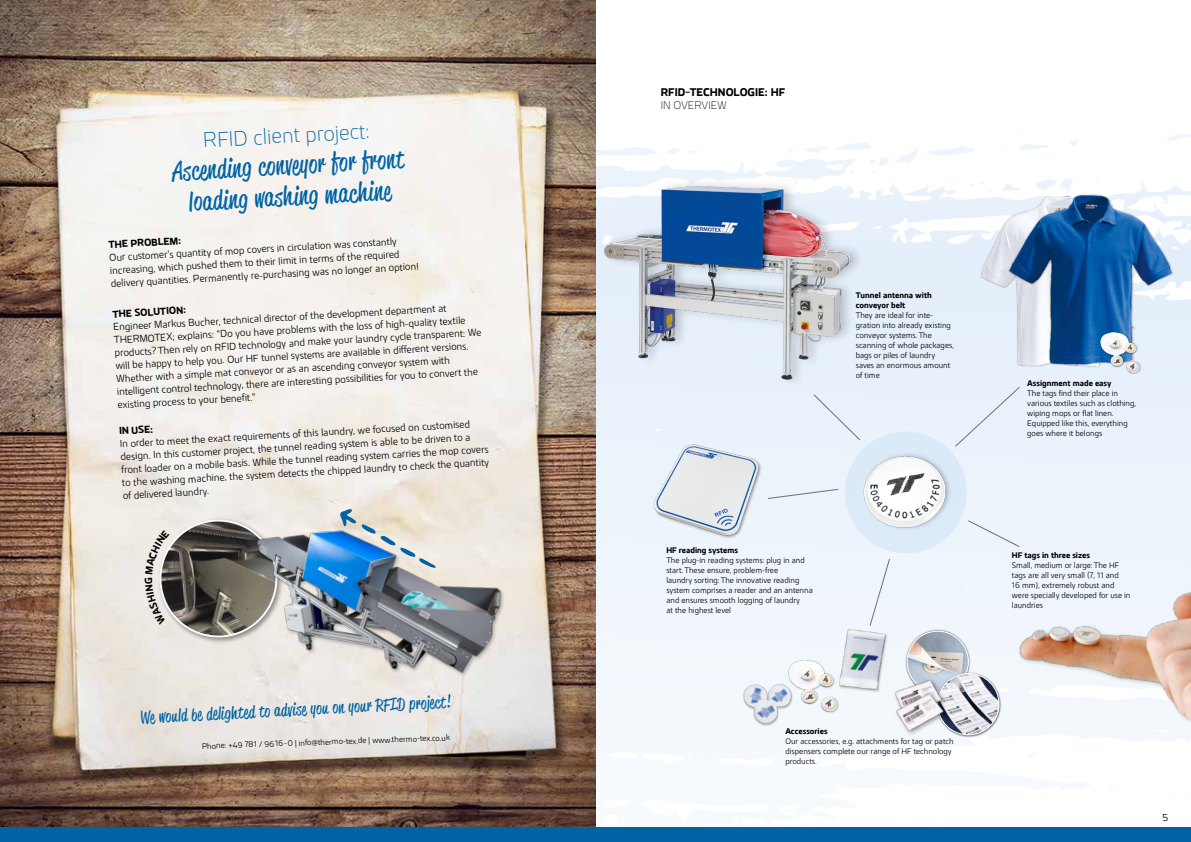
<style>
.page{position:relative;width:1191px;height:842px;background:#fff}
.page>*{position:absolute;margin:0;border:0;box-sizing:border-box;transform-origin:0 0}
.t1{font:26px/31.2px "Reklame Script";color:#0063a3;text-align:center}
.t2{font:300 21px "Kuro";color:#0063a3}
.t3{font:17px "Reklame Script";color:#0063a3}
.t4{font:700 11px "Kuro";color:#000}
.t5{font:300 11px "Kuro";color:#000}
.t6{font:10px/13.1px "Kuro";color:#000}
.t7{font:700 10px "Kuro";color:#000}
.t8{font:8px/10px "Kuro";color:#000}
.t9{font:700 8px/10px "Kuro";color:#000}
</style>
<div class="page">
<svg style="left:595px;top:258px;width:596px;height:570px;fill:#eff5fc"></svg>
<svg style="left:1026px;top:751px;width:11px;height:8px"></svg>
<svg style="left:1106px;top:786px;width:8px;height:6px"></svg>
<svg style="left:926px;top:815px;width:5px;height:3px"></svg>
<svg style="left:1062px;top:775px;width:6px;height:3px"></svg>
<svg style="left:928px;top:754px;width:4px;height:3px"></svg>
<svg style="left:1042px;top:793px;width:6px;height:2px"></svg>
<svg style="left:1172px;top:795px;width:4px;height:3px"></svg>
<svg style="left:1182px;top:795px;width:4px;height:3px"></svg>
<img style="left:0;top:0;width:595px;height:828px">
<div style="left:845px;top:432px;width:121px;height:121px;background:#dceaf8;border-radius:50%"></div>
<img style="left:598px;top:177px;width:262px;height:208px">
<svg style="left:967px;top:520px;width:53px;height:27px"></svg>
<img style="left:1011px;top:585px;width:180px;height:164px">
<div style="left:813px;top:394px;width:47px;height:47px;background:#e9f2fb"></div>
<div style="left:954px;top:386px;width:66px;height:61px;background:#e9f2fb"></div>
<div style="left:861px;top:452px;width:91px;height:80px;background:#dceaf8"></div>
<img style="left:857px;top:453px;width:92px;height:78px">
<img style="left:980px;top:197px;width:28px;height:169px">
<div style="left:1008px;top:193px;width:166px;height:174px;background:#000;opacity:.3"></div>
<img style="left:1008px;top:194px;width:164px;height:170px">
<svg style="left:869px;top:558px;width:21px;height:64px"></svg>
<svg style="left:782px;top:489px;width:57px;height:10px"></svg>
<img style="left:1095px;top:328px;width:52px;height:53px">
<img style="left:633px;top:439px;width:149px;height:100px">
<img style="left:833px;top:622px;width:58px;height:80px">
<img style="left:727px;top:662px;width:76px;height:75px">
<img style="left:782px;top:655px;width:65px;height:67px">
<div style="left:0;top:828px;width:1191px;height:14px;background:#0063a3"></div>
<div style="left:157px;top:517px;width:127px;height:127px;background:#000;opacity:.4"></div>
<img style="left:247px;top:505px;width:263px;height:186px">
<svg style="left:340px;top:509px;width:97px;height:61px"></svg>
<div style="left:905px;top:630px;width:65px;height:65px;background:#000;opacity:.55"></div>
<img style="left:907px;top:631px;width:61px;height:61px;border-radius:31px">
<div style="left:906px;top:631px;width:63px;height:62px;border:1px solid #fff;border-radius:50%"></div>
<div style="left:936px;top:672px;width:65px;height:65px;background:#000;opacity:.55"></div>
<img style="left:937px;top:673px;width:62px;height:62px;border-radius:31px">
<div style="left:937px;top:673px;width:62px;height:62px;border:1px solid #fff;border-radius:50%"></div>
<img style="left:892px;top:677px;width:53px;height:42px">
<div style="left:893px;top:691px;width:56px;height:45px;background:#000;opacity:.4"></div>
<img style="left:894px;top:692px;width:53px;height:41px">
<svg style="left:145px;top:519px;width:133px;height:119px"></svg>
<h2 class="t2" style="left:203px;top:127px;width:168px;rotate:-3deg">RFID client project:</h2>
<h1 class="t1" style="left:172px;top:155px;width:233px;rotate:-3deg">Ascending conveyor for front loading washing machine</h1>
<p class="t7" style="left:108px;top:238px;width:74px;rotate:-3deg">THE PROBLEM:</p>
<p class="t6" style="left:109px;top:250px;width:310px;rotate:-3deg">Our customer‘s quantity of mop covers in circulation was constantly increasing, which pushed them to their limit in terms of the required delivery quantities. Permanently re-purchasing was no longer an option!</p>
<p class="t6" style="left:113px;top:320px;width:369px;rotate:-3deg">Engineer Markus Bucher, technical director of the development department at THERMOTEX; explains: “Do you have problems with the loss of high-quality textile products? Then rely on RFID technology and make your laundry cycle transparent: We will be happy to help you. Our HF tunnel systems are available in different versions.<br>Whether with a simple mat conveyor or as an ascending conveyor system with intelligent control technology, there are interesting possibilities for you to convert the existing process to your benefit.“</p>
<p class="t7" style="left:119px;top:424px;width:35px;rotate:-3deg">IN USE:</p>
<p class="t7" style="left:112px;top:307px;width:75px;rotate:-3deg">THE SOLUTION:</p>
<p class="t6" style="left:119px;top:436px;width:369px;rotate:-3deg">In order to meet the exact requirements of this laundry, we focused on customised design. In this customer project, the tunnel reading system is able to be driven to a front loader on a mobile basis. While the tunnel reading system carries the mop covers to the washing machine, the system detects the chipped laundry to check the quantity of delivered laundry.</p>
<h3 class="t3" style="left:140px;top:706px;width:312px;rotate:-3deg">We would be delighted to advise you on your RFID project!</h3>
<p class="t8" style="left:202px;top:741px;width:250px;rotate:-2deg">Phone: +49 781 / 96 16 - 0 | info@thermo-tex.de | www.thermo-tex.co.uk</p>
<p class="t4" style="left:660px;top:85px;width:126px">RFID-TECHNOLOGIE: HF</p>
<p class="t5" style="left:660px;top:99px;width:67px">IN OVERVIEW</p>
<p class="t9" style="left:855px;top:290px;width:78px">Tunnel antenna with conveyor belt</p>
<p class="t8" style="left:855px;top:310px;width:100px">They are ideal for inte&shy;gration into already existing conveyor systems. The scanning of whole packages, bags or piles of laundry saves an enormous amount of time</p>
<p class="t9" style="left:666px;top:545px;width:73px">HF reading systems</p>
<p class="t8" style="left:666px;top:555px;width:148px">The plug-in reading systems: plug in and start. These ensure, problem-free<br>laundry sorting: The innovative reading system comprises a reader and an antenna and ensures smooth logging of laundry<br>at the highest level</p>
<p class="t9" style="left:785px;top:726px;width:44px">Accessories</p>
<p class="t8" style="left:785px;top:736px;width:170px">Our accessories, e.g. attachments for tag or patch dispensers complete our range of HF technology products.</p>
<p class="t9" style="left:1027px;top:378px;width:86px">Assignment made easy</p>
<p class="t8" style="left:1027px;top:388px;width:110px">The tags find their place in various textiles such as clothing, wiping mops or flat linen.<br>Equipped like this, everything goes where it belongs</p>
<p class="t9" style="left:1012px;top:549px;width:79px">HF tags in three sizes</p>
<p class="t8" style="left:1012px;top:560px;width:120px">Small, medium or large: The HF tags are all very small (7, 11 and<br>16 mm), extremely robust and were specially developed for use in laundries</p>
<p class="t6" style="left:42px;top:811px;width:8px">4</p>
<p class="t6" style="left:1162px;top:811px;width:7px">5</p>
</div>
